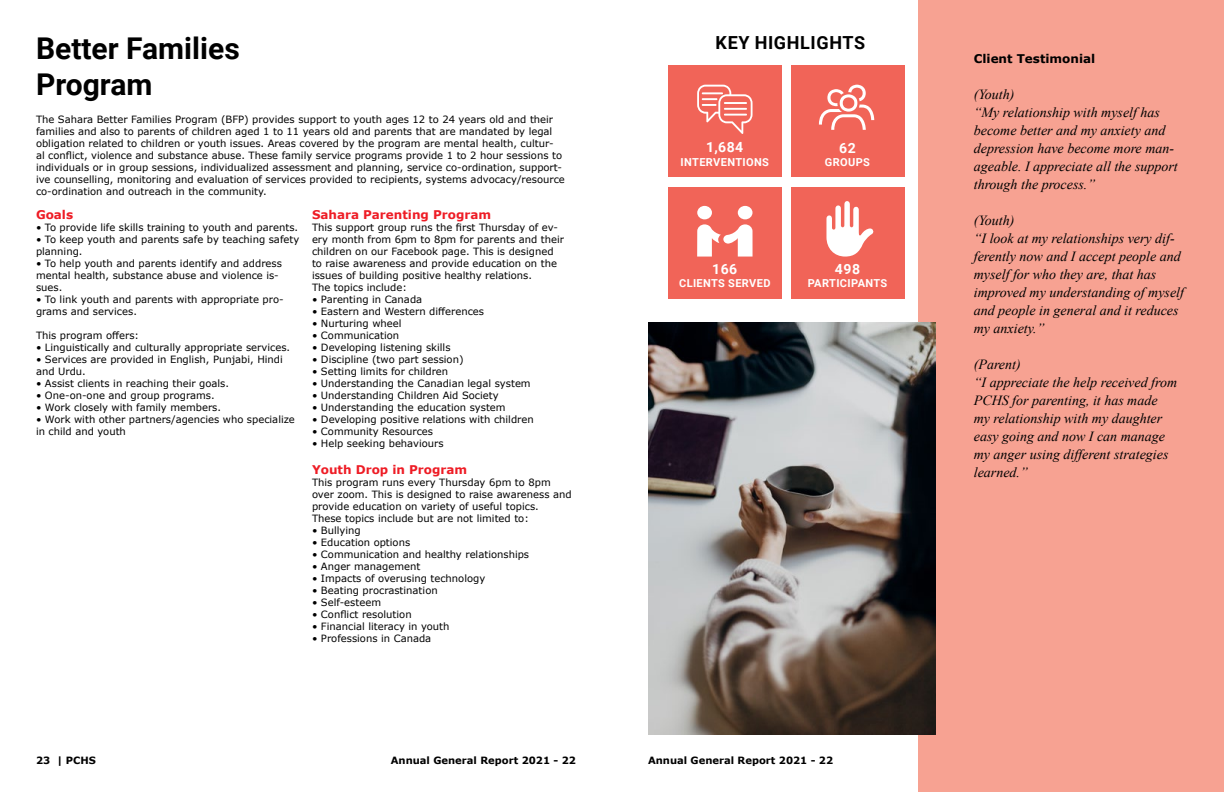
<style>
.page{position:relative;width:1224px;height:792px;background:#fff}
.page>*{position:absolute;margin:0;border:0;box-sizing:border-box;transform-origin:0 0}
.t1{font:700 30px/36px "Roboto";color:#000}
.t2{font:700 18px "Roboto";letter-spacing:.035em;color:#000}
.t3{font:italic 14px/18px "Times New Roman";color:#000}
.t4{font:700 14px "Roboto";letter-spacing:.035em;color:#fff}
.t5{font:700 12px "Verdana";color:#ee1c25}
.t6{font:700 12px "Verdana";color:#000}
.t7{font:700 11px "Roboto";letter-spacing:.035em;color:#fff}
.t8{font:10px/12px "Verdana";color:#000}
.t9{font:700 10px "Verdana";color:#000}
</style>
<div class="page">
<div style="left:918px;top:0;width:306px;height:792px;background:#f7a292"></div>
<img style="left:648px;top:323px;width:287px;height:411px">
<div style="left:668px;top:65px;width:113px;height:112px;background:#f16458"></div>
<div style="left:791px;top:65px;width:113px;height:112px;background:#f16458"></div>
<div style="left:668px;top:187px;width:113px;height:112px;background:#f16458"></div>
<div style="left:791px;top:187px;width:113px;height:112px;background:#f16458"></div>
<svg style="left:819px;top:85px;width:55px;height:45px"></svg>
<svg style="left:697px;top:206px;width:56px;height:51px"></svg>
<svg style="left:697px;top:85px;width:56px;height:49px"></svg>
<svg style="left:826px;top:201px;width:48px;height:56px"></svg>
<h1 class="t1" style="left:36px;top:29px;width:205px">Better Families<br>Program</h1>
<p class="t8" style="left:36px;top:113px;width:530px">The Sahara Better Families Program (BFP) provides support to youth ages 12 to 24 years old and their families and also to parents of children aged 1 to 11 years old and parents that are mandated by legal obligation related to children or youth issues. Areas covered by the program are mental health, cultur&shy;al conflict, violence and substance abuse. These family service programs provide 1 to 2 hour sessions to individuals or in group sessions, individualized assessment and planning, service co-ordination, support&shy;ive counselling, monitoring and evaluation of services provided to recipients, systems advocacy/resource co-ordination and outreach in the community.</p>
<p class="t5" style="left:36px;top:206px;width:39px">Goals</p>
<p class="t8" style="left:36px;top:221px;width:264px">• To provide life skills training to youth and parents.</p>
<p class="t8" style="left:36px;top:233px;width:265px">• To keep youth and parents safe by teaching safety planning.</p>
<p class="t8" style="left:36px;top:257px;width:248px">• To help youth and parents identify and address mental health, substance abuse and violence is&shy;sues.</p>
<p class="t8" style="left:36px;top:293px;width:249px">• To link youth and parents with appropriate pro&shy;grams and services.</p>
<p class="t8" style="left:36px;top:329px;width:105px">This program offers:</p>
<p class="t8" style="left:36px;top:341px;width:256px">• Linguistically and culturally appropriate services.</p>
<p class="t8" style="left:36px;top:353px;width:248px">• Services are provided in English, Punjabi, Hindi and Urdu.</p>
<p class="t8" style="left:36px;top:377px;width:195px">• Assist clients in reaching their goals.</p>
<p class="t8" style="left:36px;top:389px;width:180px">• One-on-one and group programs.</p>
<p class="t8" style="left:36px;top:401px;width:187px">• Work closely with family members.</p>
<p class="t8" style="left:36px;top:413px;width:260px">• Work with other partners/agencies who specialize in child and youth</p>
<p class="t5" style="left:312px;top:206px;width:181px">Sahara Parenting Program</p>
<p class="t8" style="left:312px;top:221px;width:254px">This support group runs the first Thursday of ev&shy;ery month from 6pm to 8pm for parents and their children on our Facebook page. This is designed to raise awareness and provide education on the issues of building positive healthy relations.<br>The topics include:</p>
<p class="t8" style="left:312px;top:293px;width:112px">• Parenting in Canada</p>
<p class="t8" style="left:312px;top:305px;width:174px">• Eastern and Western differences</p>
<p class="t8" style="left:312px;top:317px;width:91px">• Nurturing wheel</p>
<p class="t8" style="left:312px;top:329px;width:89px">• Communication</p>
<p class="t8" style="left:312px;top:341px;width:140px">• Developing listening skills</p>
<p class="t8" style="left:312px;top:353px;width:153px">• Discipline (two part session)</p>
<p class="t8" style="left:312px;top:365px;width:138px">• Setting limits for children</p>
<p class="t8" style="left:312px;top:377px;width:220px">• Understanding the Canadian legal system</p>
<p class="t8" style="left:312px;top:389px;width:188px">• Understanding Children Aid Society</p>
<p class="t8" style="left:312px;top:401px;width:195px">• Understanding the education system</p>
<p class="t8" style="left:312px;top:413px;width:223px">• Developing positive relations with children</p>
<p class="t8" style="left:312px;top:425px;width:123px">• Community Resources</p>
<p class="t8" style="left:312px;top:437px;width:133px">• Help seeking behaviours</p>
<p class="t5" style="left:312px;top:461px;width:157px">Youth Drop in Program</p>
<p class="t8" style="left:312px;top:476px;width:261px">This program runs every Thursday 6pm to 8pm over zoom. This is designed to raise awareness and provide education on variety of useful topics.<br>These topics include but are not limited to:</p>
<p class="t8" style="left:312px;top:524px;width:50px">• Bullying</p>
<p class="t8" style="left:312px;top:536px;width:100px">• Education options</p>
<p class="t8" style="left:312px;top:548px;width:219px">• Communication and healthy relationships</p>
<p class="t8" style="left:312px;top:560px;width:110px">• Anger management</p>
<p class="t8" style="left:312px;top:572px;width:175px">• Impacts of overusing technology</p>
<p class="t8" style="left:312px;top:584px;width:127px">• Beating procrastination</p>
<p class="t8" style="left:312px;top:596px;width:71px">• Self-esteem</p>
<p class="t8" style="left:312px;top:608px;width:101px">• Conflict resolution</p>
<p class="t8" style="left:312px;top:620px;width:139px">• Financial literacy in youth</p>
<p class="t8" style="left:312px;top:632px;width:121px">• Professions in Canada</p>
<h2 class="t2" style="left:716px;top:30px;width:151px">KEY HIGHLIGHTS</h2>
<h3 class="t4" style="left:706px;top:138px;width:39px">1,684</h3>
<p class="t7" style="left:681px;top:154px;width:90px">INTERVENTIONS</p>
<h3 class="t4" style="left:839px;top:138px;width:18px">62</h3>
<p class="t7" style="left:825px;top:154px;width:47px">GROUPS</p>
<h3 class="t4" style="left:712px;top:259px;width:27px">166</h3>
<p class="t7" style="left:679px;top:276px;width:93px">CLIENTS SERVED</p>
<h3 class="t4" style="left:835px;top:259px;width:27px">498</h3>
<p class="t7" style="left:808px;top:276px;width:81px">PARTICIPANTS</p>
<p class="t9" style="left:36px;top:753px;width:61px">23 | PCHS</p>
<p class="t9" style="left:391px;top:753px;width:187px">Annual General Report 2021 - 22</p>
<p class="t9" style="left:648px;top:753px;width:187px">Annual General Report 2021 - 22</p>
<p class="t6" style="left:974px;top:50px;width:123px">Client Testimonial</p>
<h3 class="t3" style="left:974px;top:85px;width:206px">(Youth)<br>“My relationship with myself has become better and my anxiety and depression have become more man&shy;ageable. I appreciate all the support through the process.”</h3>
<h3 class="t3" style="left:974px;top:211px;width:212px">(Youth)<br>“I look at my relationships very dif&shy;ferently now and I accept people and myself for who they are, that has improved my understanding of myself and people in general and it reduces my anxiety.”</h3>
<h3 class="t3" style="left:974px;top:355px;width:205px">(Parent)<br>“I appreciate the help received from<br>PCHS for parenting, it has made my relationship with my daughter easy going and now I can manage my anger using different strategies learned.”</h3>
</div>
